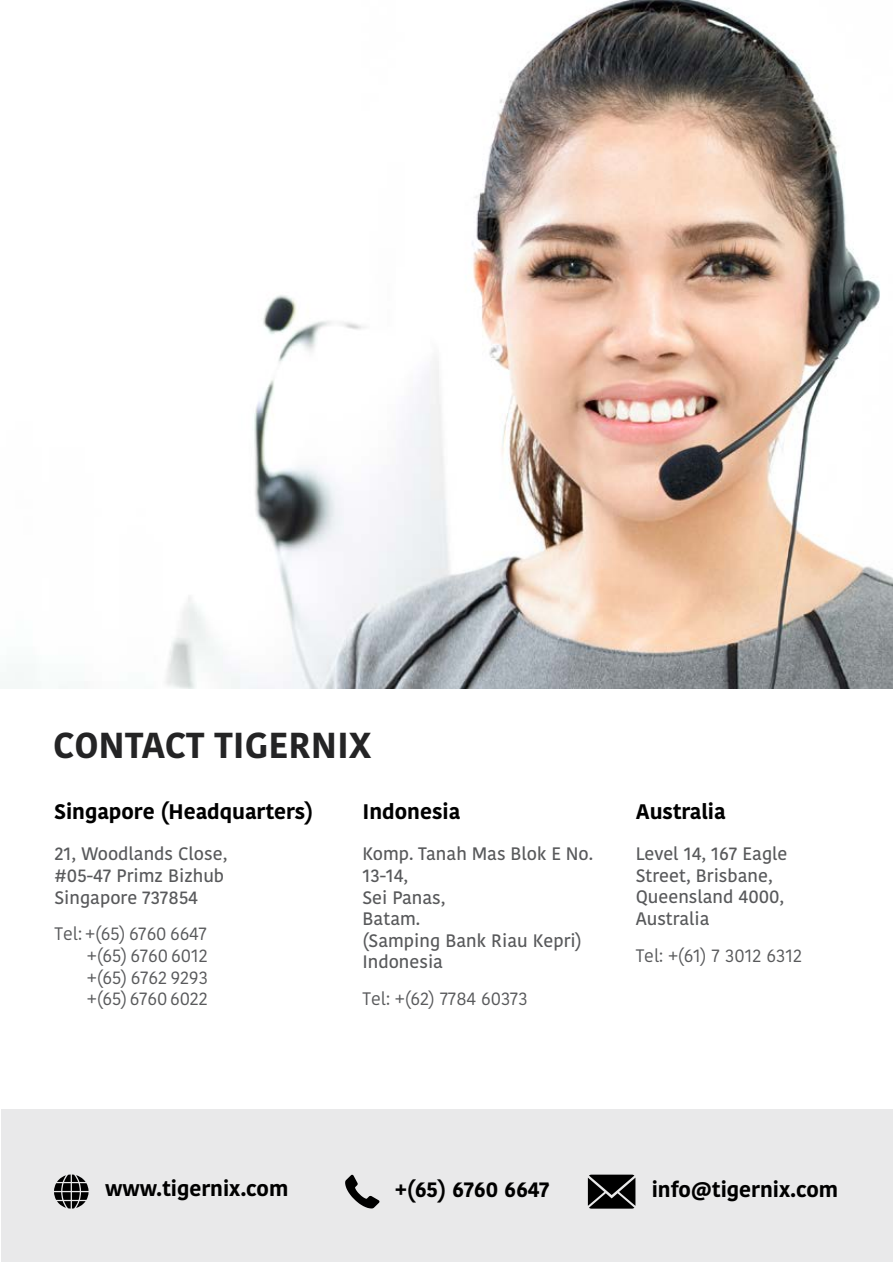
<style>
.page{position:relative;width:893px;height:1263px;background:#fff}
.page>*{position:absolute;margin:0;border:0;box-sizing:border-box;transform-origin:0 0}
.t1{font:700 36px "Kohinoor Bangla";color:#242425}
.t2{font:700 21px "Kohinoor Bangla";color:#000}
.t3{font:500 18px/21.6px "Kohinoor Bangla";color:#58595b}
.t4{font:18px/21.6px "Kohinoor Bangla";color:#58595b;text-align:justify}
</style>
<div class="page">
<div style="left:1px;top:1110px;width:892px;height:152px;background:#e9e9ea"></div>
<img style="left:0;top:0;width:893px;height:689px">
<svg style="left:588px;top:1174px;width:47px;height:34px;background:#272727"></svg>
<svg style="left:345px;top:1175px;width:34px;height:33px"></svg>
<svg style="left:54px;top:1174px;width:35px;height:34px"></svg>
<h1 class="t1" style="left:53px;top:713px;width:320px">CONTACT TIGERNIX</h1>
<p class="t2" style="left:54px;top:793px;width:261px">Singapore (Headquarters)</p>
<p class="t3" style="left:54px;top:843px;width:174px">21, Woodlands Close, #05-47 Primz Bizhub<br>Singapore 737854</p>
<p class="t3" style="left:362px;top:843px;width:232px">Komp. Tanah Mas Blok E No.<br>13-14,<br>Sei Panas,<br>Batam.<br>(Samping Bank Riau Kepri)<br>Indonesia</p>
<p class="t2" style="left:362px;top:793px;width:99px">Indonesia</p>
<p class="t2" style="left:636px;top:793px;width:91px">Australia</p>
<p class="t3" style="left:636px;top:843px;width:153px">Level 14, 167 Eagle<br>Street, Brisbane,<br>Queensland 4000,<br>Australia</p>
<p class="t4" style="left:636px;top:944px;width:168px">Tel: +(61) 7 3012 6312</p>
<p class="t4" style="left:87px;top:923px;width:122px;text-indent:-33px">Tel: +(65) 6760 6647 +(65) 6760 6012 +(65) 6762 9293 +(65) 6760 6022</p>
<p class="t4" style="left:362px;top:988px;width:167px">Tel: +(62) 7784 60373</p>
<p class="t2" style="left:105px;top:1170px;width:185px">www.tigernix.com</p>
<p class="t2" style="left:395px;top:1171px;width:156px">+(65) 6760 6647</p>
<p class="t2" style="left:652px;top:1171px;width:188px">info@tigernix.com</p>
</div>
